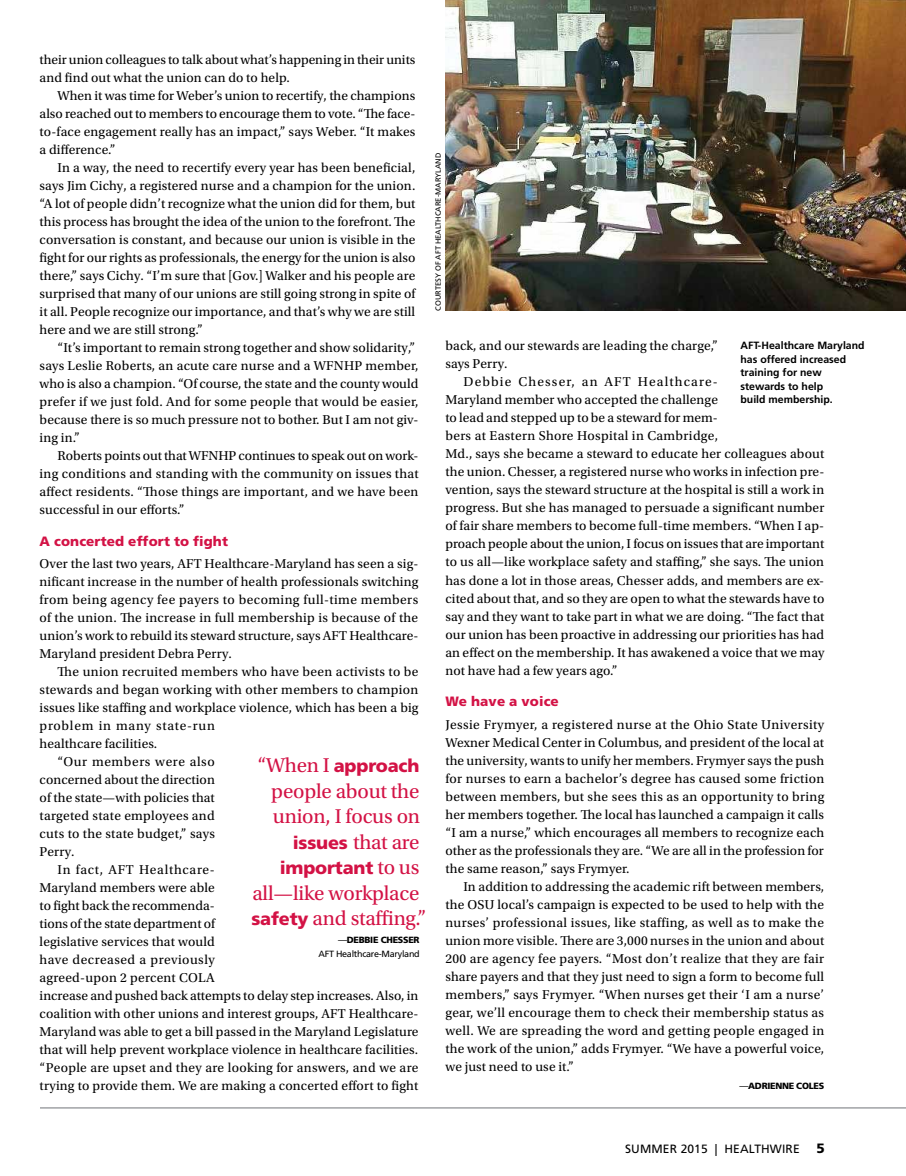
<style>
.page{position:relative;width:906px;height:1176px;background:#fff}
.page>*{position:absolute;margin:0;border:0;box-sizing:border-box;transform-origin:0 0}
.t1{font:21px/25.5px "Utopia Std";letter-spacing:-.01em;color:#d31245;text-align:right}
.t2{font:900 18px "Frutiger LT Std";letter-spacing:-.01em;color:#d31245}
.t3{font:13.5px/18px "Utopia Std";letter-spacing:.01em;color:#000;text-align:justify}
.t4{font:13.5px "Utopia Std";letter-spacing:.055em;color:#000}
.t5{font:900 13.5px "Frutiger LT Std";letter-spacing:.01em;color:#d31245}
.t6{font:13.5px "Utopia Std";letter-spacing:.035em;color:#000}
.t7{font:13.5px "Utopia Std";letter-spacing:.045em;color:#000}
.t8{font:12px "Frutiger LT Std";letter-spacing:.01em;color:#000}
.t9{font:700 10.5px/13.5px "Frutiger LT Std";color:#000}
.t10{font:9px/13.5px "Frutiger LT Std";letter-spacing:-.03em;color:#000;text-align:right}
.t11{font:900 9px "Frutiger LT Std";letter-spacing:-.03em;color:#000}
.t12{font:7.5px "Frutiger LT Std";color:#000}
.s1{font-family:"Utopia Std";font-weight:400;font-size:21px}
.s2{font-family:"Frutiger LT Std";font-weight:900;font-size:18px}
.s3{font-weight:900}
.s4{font-weight:400}
.s5{font-weight:900;font-size:13.5px}
</style>
<div class="page">
<hr style="left:40px;top:1107px;width:865px;height:1px;background:#9fa1a4">
<img style="left:445px;top:0;width:460px;height:310px">
<p class="t3" style="left:40px;top:51px;width:377px">their union colleagues to talk about what’s happening in their units and find out what the union can do to help.</p>
<p class="t3" style="left:40px;top:87px;width:377px;text-indent:18px">When it was time for Weber’s union to recertify, the champions also reached out to members to encourage them to vote. “The face&shy;to-face engagement really has an impact,” says Weber. “It makes a difference.”</p>
<p class="t3" style="left:40px;top:159px;width:377px;text-indent:18px">In a way, the need to recertify every year has been beneficial, says Jim Cichy, a registered nurse and a champion for the union. “A lot of people didn’t recognize what the union did for them, but this process has brought the idea of the union to the forefront. The conversation is constant, and because our union is visible in the fight for our rights as professionals, the energy for the union is also there,” says Cichy. “I’m sure that [Gov.] Walker and his people are surprised that many of our unions are still going strong in spite of it all. People recognize our importance, and that’s why we are still here and we are still strong.”</p>
<p class="t3" style="left:40px;top:339px;width:380px;text-align:left;text-indent:18px">“It’s important to remain strong together and show solidarity,” says Leslie Roberts, an acute care nurse and a WFNHP member, who is also a champion. “Of course, the state and the county would prefer if we just fold. And for some people that would be easier, because there is so much pressure not to bother. But I am not giv&shy;ing in.”</p>
<p class="t3" style="left:40px;top:447px;width:380px;text-indent:18px">Roberts points out that WFNHP continues to speak out on work&shy;ing conditions and standing with the community on issues that affect residents. “Those things are important, and we have been successful in our efforts.”</p>
<p class="t5" style="left:40px;top:532px;width:190px">A concerted effort to fight</p>
<p class="t3" style="left:40px;top:555px;width:380px">Over the last two years, AFT Healthcare-Maryland has seen a sig&shy;nificant increase in the number of health professionals switching from being agency fee payers to becoming full-time members of the union. The increase in full membership is because of the union’s work to rebuild its steward structure, says AFT Healthcare-Maryland president Debra Perry.</p>
<p class="t3" style="left:58px;top:663px;width:362px">The union recruited members who have been activists to be</p>
<p class="t3" style="left:40px;top:681px;width:380px">stewards and began working with other members to champion</p>
<p class="t3" style="left:40px;top:699px;width:380px">issues like staffing and workplace violence, which has been a big</p>
<p class="t4" style="left:40px;top:718px;width:177px">problem in many state-run</p>
<p class="t3" style="left:40px;top:735px;width:119px">healthcare facilities.</p>
<p class="t7" style="left:58px;top:754px;width:159px">“Our members were also</p>
<p class="t3" style="left:40px;top:771px;width:177px">concerned about the direction</p>
<p class="t3" style="left:40px;top:789px;width:176px">of the state—with policies that</p>
<p class="t3" style="left:40px;top:807px;width:177px">targeted state employees and</p>
<p class="t3" style="left:40px;top:825px;width:177px">cuts to the state budget,” says</p>
<p class="t3" style="left:40px;top:843px;width:37px">Perry.</p>
<p class="t4" style="left:58px;top:862px;width:159px">In fact, AFT Healthcare-</p>
<p class="t3" style="left:40px;top:879px;width:177px">Maryland members were able</p>
<p class="t3" style="left:40px;top:896px;width:177px">to fight back the recommenda-</p>
<p class="t3" style="left:40px;top:914px;width:177px">tions of the state department of</p>
<p class="t3" style="left:40px;top:932px;width:176px">legislative services that would</p>
<p class="t6" style="left:40px;top:952px;width:177px">have decreased a previously</p>
<p class="t3" style="left:40px;top:968px;width:177px">agreed-upon 2 percent COLA</p>
<p class="t3" style="left:40px;top:986px;width:380px">increase and pushed back attempts to delay step increases. Also, in</p>
<p class="t3" style="left:40px;top:1004px;width:380px">coalition with other unions and interest groups, AFT Healthcare-</p>
<p class="t3" style="left:40px;top:1022px;width:380px">Maryland was able to get a bill passed in the Maryland Legislature</p>
<p class="t3" style="left:40px;top:1040px;width:380px">that will help prevent workplace violence in healthcare facilities.</p>
<p class="t3" style="left:40px;top:1058px;width:380px">“People are upset and they are looking for answers, and we are</p>
<p class="t3" style="left:40px;top:1076px;width:380px">trying to provide them. We are making a concerted effort to fight</p>
<h2 class="t2" style="left:257px;top:755px;width:163px"><span class="s1">“When I</span> approach</h2>
<h1 class="t1" style="left:271px;top:778px;width:150px">people about the union, I focus on <span class="s2">issues</span> that are</h1>
<h2 class="t2" style="left:279px;top:857px;width:141px">important <span class="s1">to us</span></h2>
<h1 class="t1" style="left:251px;top:880px;width:176px;text-align:left">all—like workplace <span class="s2">safety</span> and staffing.”</h1>
<p class="t10" style="left:318px;top:933px;width:103px">—<span class="s3">DEBBIE CHESSER<br></span>AFT Healthcare-Maryland</p>
<p class="t12" style="left:433px;top:310px;width:159px;rotate:-90deg">COURTESY OF AFT HEALTHCARE-MARYLAND</p>
<p class="t3" style="left:445px;top:337px;width:274px">back, and our stewards are leading the charge,” says Perry.</p>
<p class="t3" style="left:445px;top:373px;width:380px;text-align:left;text-indent:18px">Debbie Chesser, an AFT Healthcare-<br>Maryland member who accepted the challenge<br>to lead and stepped up to be a steward for mem-<br>bers at Eastern Shore Hospital in Cambridge,<br>Md., says she became a steward to educate her colleagues about the union. Chesser, a registered nurse who works in infection pre&shy;vention, says the steward structure at the hospital is still a work in progress. But she has managed to persuade a significant number of fair share members to become full-time members. “When I ap&shy;proach people about the union, I focus on issues that are important to us all—like workplace safety and staffing,” she says. The union has done a lot in those areas, Chesser adds, and members are ex&shy;cited about that, and so they are open to what the stewards have to say and they want to take part in what we are doing. “The fact that our union has been proactive in addressing our priorities has had an effect on the membership. It has awakened a voice that we may not have had a few years ago.”</p>
<p class="t5" style="left:445px;top:693px;width:115px">We have a voice</p>
<p class="t3" style="left:445px;top:715px;width:380px">Jessie Frymyer, a registered nurse at the Ohio State University Wexner Medical Center in Columbus, and president of the local at the university, wants to unify her members. Frymyer says the push for nurses to earn a bachelor’s degree has caused some friction between members, but she sees this as an opportunity to bring her members together. The local has launched a campaign it calls “I am a nurse,” which encourages all members to recognize each other as the professionals they are. “We are all in the profession for the same reason,” says Frymyer.</p>
<p class="t3" style="left:445px;top:877px;width:380px;text-indent:18px">In addition to addressing the academic rift between members, the OSU local’s campaign is expected to be used to help with the nurses’ professional issues, like staffing, as well as to make the union more visible. There are 3,000 nurses in the union and about 200 are agency fee payers. “Most don’t realize that they are fair share payers and that they just need to sign a form to become full members,” says Frymyer. “When nurses get their ‘I am a nurse’ gear, we’ll encourage them to check their membership status as well. We are spreading the word and getting people engaged in the work of the union,” adds Frymyer. “We have a powerful voice, we just need to use it.”</p>
<p class="t11" style="left:739px;top:1080px;width:86px"><span class="s4">—</span>ADRIENNE COLES</p>
<p class="t9" style="left:740px;top:339px;width:126px">AFT-Healthcare Maryland has offered increased training for new stewards to help<br>build membership.</p>
<p class="t8" style="left:624px;top:1141px;width:201px">SUMMER 2015 | HEALTHWIRE <span class="s5">5</span></p>
</div>
